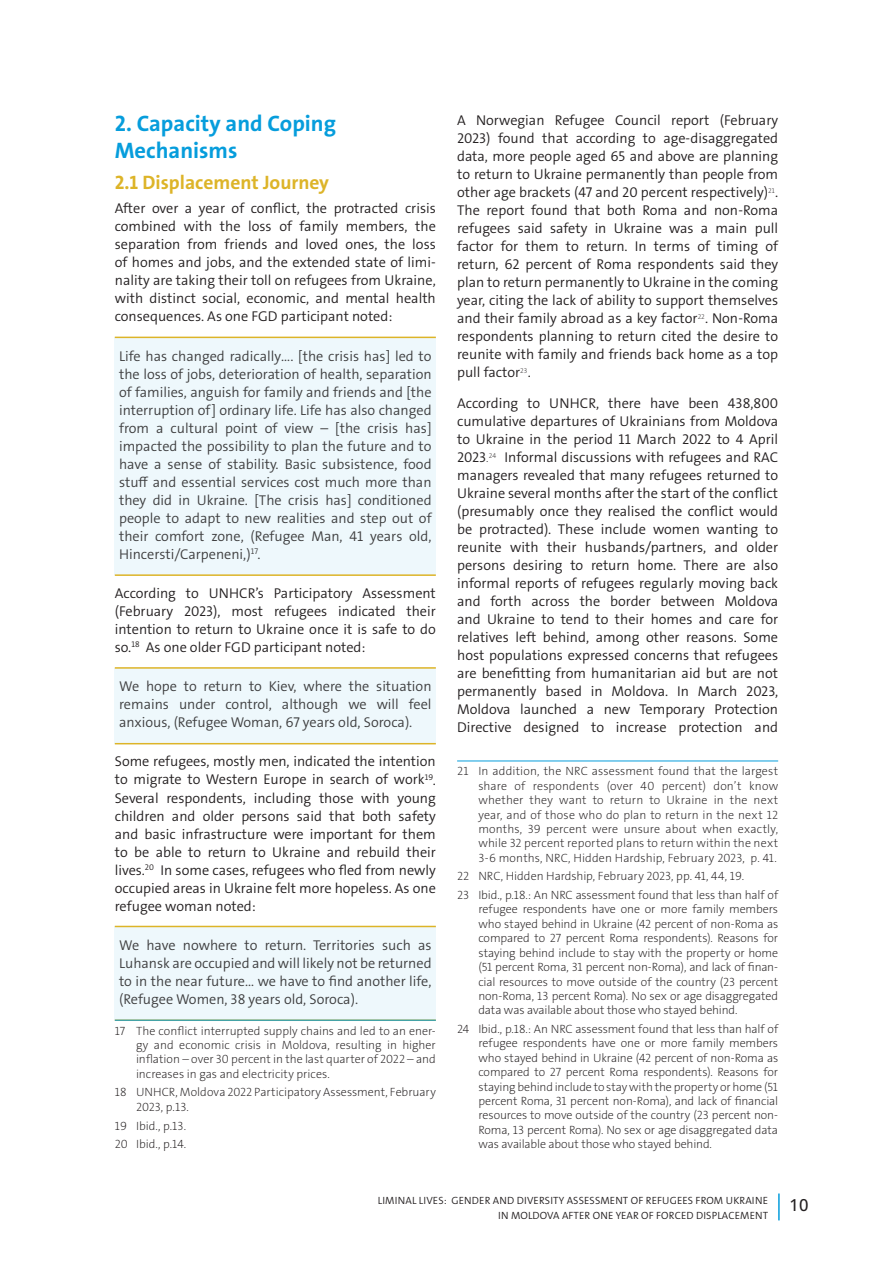
<style>
.page{position:relative;width:893px;height:1263px;background:#fff}
.page>*{position:absolute;margin:0;border:0;box-sizing:border-box;transform-origin:0 0}
.t1{font:700 22.5px/27px "The Sans";color:#069ddc}
.t2{font:700 19.5px "The Sans";color:#ddb428}
.t3{font:500 16.5px "Open Sans";color:#231f20}
.t4{font:300 14.25px/18px "The Sans";color:#231f20;text-align:justify}
.t5{font:300 14.25px/18px "The Sans";color:#3e3e3f;text-align:justify}
.t6{font:100 12px/14.4px "The Sans";letter-spacing:-.005em;color:#231f20;text-align:justify}
.t7{font:300 10.5px/15px "The Sans";letter-spacing:.015em;color:#231f20;text-align:right}
.s1{font-weight:100;font-size:12px}
</style>
<div class="page">
<hr style="left:778px;top:1193px;width:2px;height:27px;background:#069ddc">
<div style="left:115px;top:337px;width:321px;height:238px;background:#eef8fc"></div>
<hr style="left:115px;top:574px;width:321px;height:2px;background:#ddb428">
<hr style="left:115px;top:337px;width:321px;height:1px;background:#ddb428">
<div style="left:115px;top:668px;width:321px;height:76px;background:#eef8fc"></div>
<hr style="left:115px;top:743px;width:321px;height:1px;background:#ddb428">
<hr style="left:115px;top:667px;width:321px;height:2px;background:#ddb428">
<div style="left:115px;top:926px;width:321px;height:94px;background:#eef8fc"></div>
<hr style="left:115px;top:1019px;width:321px;height:2px;background:#ddb428">
<hr style="left:115px;top:926px;width:321px;height:1px;background:#ddb428">
<hr style="left:115px;top:1020px;width:321px;height:1px;background:#069ddc">
<hr style="left:457px;top:761px;width:321px;height:1px;background:#069ddc">
<h1 class="t1" style="left:115px;top:111px;width:223px">2. Capacity and Coping<br>Mechanisms</h1>
<h2 class="t2" style="left:115px;top:169px;width:216px">2.1 Displacement Journey</h2>
<p class="t4" style="left:115px;top:200px;width:323px">After over a year of conflict, the protracted crisis combined with the loss of family members, the separation from friends and loved ones, the loss of homes and jobs, and the extended state of limi&shy;nality are taking their toll on refugees from Ukraine, with distinct social, economic, and mental health consequences. As one FGD participant noted:</p>
<p class="t5" style="left:119px;top:347px;width:314px">Life has changed radically…. [the crisis has] led to the loss of jobs, deterioration of health, separation of families, anguish for family and friends and [the interruption of] ordinary life. Life has also changed from a cultural point of view – [the crisis has] impacted the possibility to plan the future and to have a sense of stability. Basic subsistence, food stuff and essential services cost much more than they did in Ukraine. [The crisis has] conditioned people to adapt to new realities and step out of their comfort zone, (Refugee Man, 41 years old, Hincersti/Carpeneni,)<sup>17</sup>.</p>
<p class="t4" style="left:115px;top:584px;width:323px">According to UNHCR’s Participatory Assessment (February 2023), most refugees indicated their intention to return to Ukraine once it is safe to do so.<sup>18</sup> As one older FGD participant noted:</p>
<p class="t5" style="left:119px;top:677px;width:314px">We hope to return to Kiev, where the situation remains under control, although we will feel anxious, (Refugee Woman, 67 years old, Soroca).</p>
<p class="t4" style="left:115px;top:753px;width:323px">Some refugees, mostly men, indicated the intention to migrate to Western Europe in search of work<sup>19</sup>.<br>Several respondents, including those with young children and older persons said that both safety and basic infrastructure were important for them to be able to return to Ukraine and rebuild their lives.<sup>20</sup> In some cases, refugees who fled from newly occupied areas in Ukraine felt more hopeless. As one refugee woman noted:</p>
<p class="t5" style="left:119px;top:936px;width:314px">We have nowhere to return. Territories such as Luhansk are occupied and will likely not be returned to in the near future… we have to find another life, (Refugee Women, 38 years old, Soroca).</p>
<p class="t6" style="left:136px;top:1023px;width:301px;text-indent:-21px">17 The conflict interrupted supply chains and led to an ener&shy;gy and economic crisis in Moldova, resulting in higher inflation – over 30 percent in the last quarter of 2022 – and increases in gas and electricity prices.</p>
<p class="t6" style="left:136px;top:1085px;width:301px;text-indent:-21px">18 UNHCR, Moldova 2022 Participatory Assessment, February<br>2023, p.13.</p>
<p class="t6" style="left:115px;top:1116px;width:73px;line-height:18.6px">19 Ibid., p.13.<br>20 Ibid., p.14.</p>
<p class="t4" style="left:457px;top:112px;width:323px">A Norwegian Refugee Council report (February 2023) found that according to age-disaggregated data, more people aged 65 and above are planning to return to Ukraine permanently than people from other age brackets (47 and 20 percent respectively)<sup>21</sup>.<br>The report found that both Roma and non-Roma refugees said safety in Ukraine was a main pull factor for them to return. In terms of timing of return, 62 percent of Roma respondents said they plan to return permanently to Ukraine in the coming year, citing the lack of ability to support themselves and their family abroad as a key factor<sup>22</sup>. Non-Roma respondents planning to return cited the desire to reunite with family and friends back home as a top pull factor<sup>23</sup>.</p>
<p class="t4" style="left:457px;top:394px;width:323px">According to UNHCR, there have been 438,800 cumulative departures of Ukrainians from Moldova to Ukraine in the period 11 March 2022 to 4 April 2023<span class="s1">.</span><sup>24</sup> Informal discussions with refugees and RAC managers revealed that many refugees returned to Ukraine several months after the start of the conflict (presumably once they realised the conflict would be protracted). These include women wanting to reunite with their husbands/partners, and older persons desiring to return home. There are also informal reports of refugees regularly moving back and forth across the border between Moldova and Ukraine to tend to their homes and care for relatives left behind, among other reasons. Some host populations expressed concerns that refugees are benefitting from humanitarian aid but are not permanently based in Moldova. In March 2023, Moldova launched a new Temporary Protection Directive designed to increase protection and</p>
<p class="t6" style="left:478px;top:764px;width:301px;text-indent:-21px">21 In addition, the NRC assessment found that the largest share of respondents (over 40 percent) don’t know whether they want to return to Ukraine in the next year, and of those who do plan to return in the next 12 months, 39 percent were unsure about when exactly, while 32 percent reported plans to return within the next 3-6 months, NRC, Hidden Hardship, February 2023, p. 41.</p>
<p class="t6" style="left:457px;top:867px;width:322px;line-height:18.6px">22 NRC, Hidden Hardship, February 2023, pp. 41, 44, 19.<br>23 Ibid., p.18.: An NRC assessment found that less than half of</p>
<p class="t6" style="left:478px;top:902px;width:301px">refugee respondents have one or more family members who stayed behind in Ukraine (42 percent of non-Roma as compared to 27 percent Roma respondents). Reasons for staying behind include to stay with the property or home (51 percent Roma, 31 percent non-Roma), and lack of finan&shy;cial resources to move outside of the country (23 percent non-Roma, 13 percent Roma). No sex or age disaggregated data was available about those who stayed behind.</p>
<p class="t6" style="left:478px;top:1022px;width:301px;text-indent:-21px">24 Ibid., p.18.: An NRC assessment found that less than half of refugee respondents have one or more family members who stayed behind in Ukraine (42 percent of non-Roma as compared to 27 percent Roma respondents). Reasons for staying behind include to stay with the property or home (51 percent Roma, 31 percent non-Roma), and lack of financial resources to move outside of the country (23 percent non-Roma, 13 percent Roma). No sex or age disaggregated data was available about those who stayed behind.</p>
<p class="t7" style="left:378px;top:1193px;width:392px">LIMINAL LIVES: GENDER AND DIVERSITY ASSESSMENT OF REFUGEES FROM UKRAINE<br>IN MOLDOVA AFTER ONE YEAR OF FORCED DISPLACEMENT</p>
<p class="t3" style="left:790px;top:1194px;width:20px">10</p>
</div>
